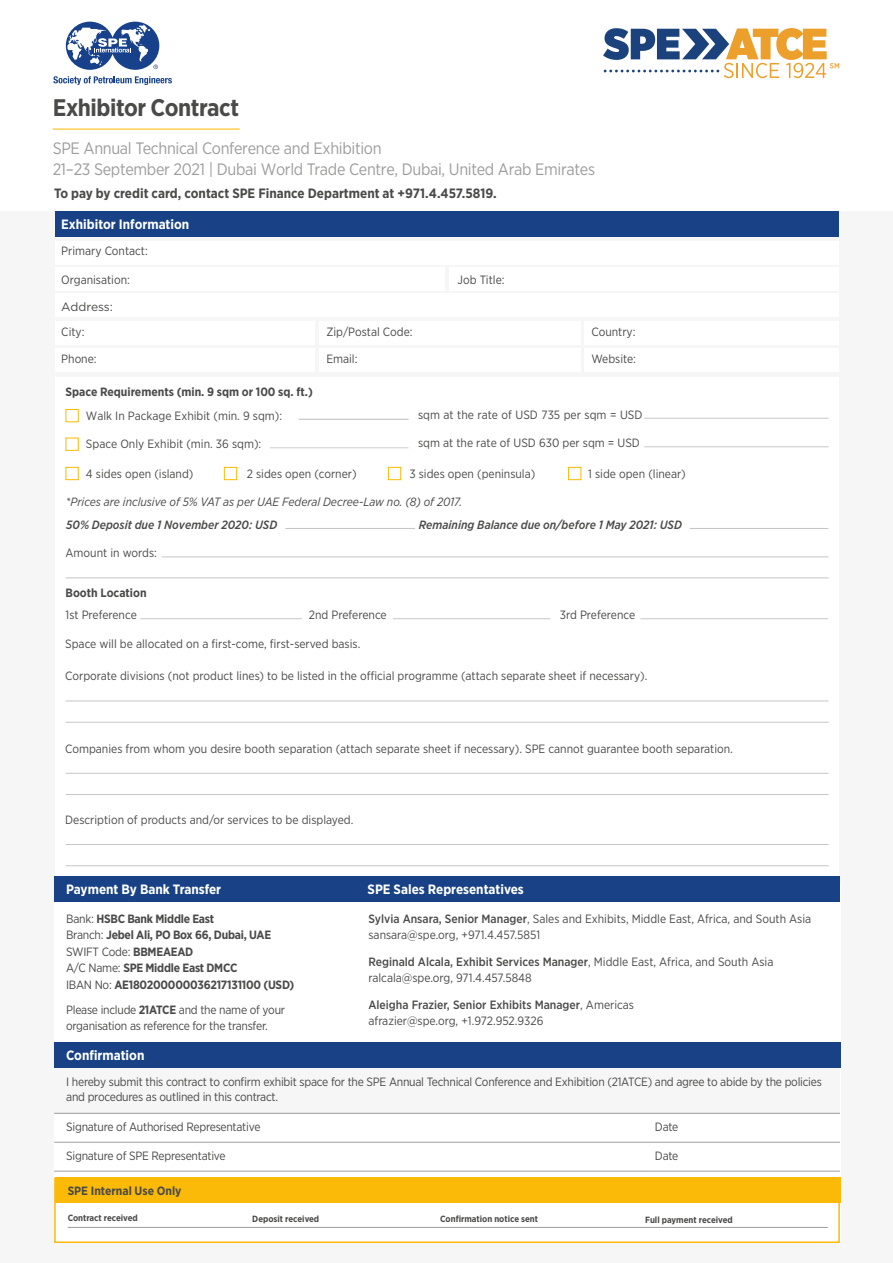
<style>
.page{position:relative;width:893px;height:1263px;background:#fff}
.page>*{position:absolute;margin:0;border:0;box-sizing:border-box;transform-origin:0 0}
.t1{font:700 24px "Gotham Narrow";letter-spacing:-.02em;color:#4a4a49}
.t2{font:16.5px/21px "Gotham Narrow";letter-spacing:-.02em;color:#9d9d9c}
.t3{font:700 13.5px "Gotham Narrow";color:#fff}
.t4{font:700 13.5px "Gotham Narrow";color:#4a4a49}
.t5{font:12px/16.5px "Gotham Narrow";color:#4a4a49}
.t6{font:12px/16.5px "Gotham Narrow";letter-spacing:-.02em;color:#4a4a49}
.t7{font:700 12px/16.5px "Gotham Narrow";letter-spacing:-.02em;color:#4a4a49}
.t8{font:italic 500 12px "Gotham Narrow";color:#4a4a49}
.t9{font:700 12px "Gotham Narrow";color:#4a4a49}
.t10{font:italic 12px "Gotham Narrow";color:#4a4a49}
.t11{font:12px "Gotham";letter-spacing:-.005em;color:#4a4a49}
.t12{font:700 9px "Gotham Narrow";color:#4a4a49}
.s1{font-weight:400}
.s2{font-weight:700}
.s3{font-weight:500}
</style>
<div class="page">
<div style="left:0;top:212px;width:893px;height:1051px;background:#f6f6f6"></div>
<hr style="left:53px;top:129px;width:187px;height:1px;background:#fbba00">
<div style="left:55px;top:377px;width:784px;height:508px;background:#fff"></div>
<div style="left:66px;top:438px;width:13px;height:13px;border:1px solid #fbba00"></div>
<hr style="left:270px;top:447px;width:138px;height:1px;background:#c6c6c6">
<hr style="left:644px;top:446px;width:185px;height:1px;background:#c6c6c6">
<div style="left:66px;top:467px;width:13px;height:13px;border:1px solid #fbba00"></div>
<div style="left:224px;top:467px;width:13px;height:13px;border:1px solid #fbba00"></div>
<div style="left:388px;top:467px;width:13px;height:13px;border:1px solid #fbba00"></div>
<div style="left:568px;top:467px;width:13px;height:13px;border:1px solid #fbba00"></div>
<div style="left:66px;top:409px;width:13px;height:13px;border:1px solid #fbba00"></div>
<hr style="left:299px;top:419px;width:110px;height:1px;background:#c6c6c6">
<hr style="left:285px;top:528px;width:130px;height:1px;background:#c6c6c6">
<hr style="left:690px;top:528px;width:138px;height:1px;background:#c6c6c6">
<hr style="left:644px;top:418px;width:185px;height:1px;background:#c6c6c6">
<hr style="left:162px;top:556px;width:667px;height:1px;background:#c6c6c6">
<hr style="left:66px;top:577px;width:763px;height:1px;background:#c6c6c6">
<hr style="left:66px;top:701px;width:763px;height:1px;background:#c6c6c6">
<hr style="left:66px;top:773px;width:763px;height:1px;background:#c6c6c6">
<hr style="left:66px;top:844px;width:763px;height:1px;background:#c6c6c6">
<hr style="left:66px;top:722px;width:763px;height:1px;background:#c6c6c6">
<hr style="left:66px;top:794px;width:763px;height:1px;background:#c6c6c6">
<hr style="left:66px;top:865px;width:763px;height:1px;background:#c6c6c6">
<hr style="left:140px;top:618px;width:162px;height:1px;background:#c6c6c6">
<hr style="left:393px;top:618px;width:157px;height:1px;background:#c6c6c6">
<hr style="left:640px;top:618px;width:188px;height:1px;background:#c6c6c6">
<div style="left:55px;top:212px;width:784px;height:25px;background:#184285"></div>
<div style="left:55px;top:241px;width:784px;height:24px;background:#fff"></div>
<div style="left:54px;top:885px;width:786px;height:358px;background:#fff"></div>
<div style="left:54px;top:876px;width:786px;height:26px;background:#184285"></div>
<div style="left:54px;top:1066px;width:786px;height:47px;background:#f6f6f6"></div>
<hr style="left:54px;top:1113px;width:589px;height:1px;background:#9d9d9c">
<hr style="left:643px;top:1113px;width:197px;height:1px;background:#9d9d9c">
<hr style="left:54px;top:1142px;width:589px;height:1px;background:#9d9d9c">
<hr style="left:643px;top:1142px;width:197px;height:1px;background:#9d9d9c">
<hr style="left:54px;top:1171px;width:589px;height:1px;background:#9d9d9c">
<hr style="left:643px;top:1171px;width:197px;height:1px;background:#9d9d9c">
<div style="left:54px;top:1042px;width:786px;height:26px;background:#184285"></div>
<div style="left:54px;top:1177px;width:786px;height:66px;border:2px solid #fbb908"></div>
<div style="left:55px;top:1177px;width:785px;height:26px;background:#fbb908"></div>
<hr style="left:68px;top:1227px;width:760px;height:1px;background:#9d9d9c">
<div style="left:55px;top:267px;width:390px;height:23px;background:#fff"></div>
<div style="left:449px;top:267px;width:390px;height:23px;background:#fff"></div>
<div style="left:55px;top:293px;width:784px;height:24px;background:#fff"></div>
<div style="left:55px;top:321px;width:260px;height:24px;background:#fff"></div>
<div style="left:55px;top:348px;width:260px;height:24px;background:#fff"></div>
<div style="left:319px;top:321px;width:261px;height:24px;background:#fff"></div>
<div style="left:319px;top:348px;width:261px;height:24px;background:#fff"></div>
<div style="left:585px;top:321px;width:254px;height:24px;background:#fff"></div>
<div style="left:585px;top:348px;width:254px;height:24px;background:#fff"></div>
<svg style="left:603px;top:28px;width:236px;height:50px"></svg>
<svg style="left:66px;top:22px;width:93px;height:48px"></svg>
<svg style="left:53px;top:76px;width:119px;height:9px"></svg>
<h1 class="t1" style="left:53px;top:92px;width:188px">Exhibitor Contract</h1>
<h2 class="t2" style="left:53px;top:137px;width:544px">SPE Annual Technical Conference and Exhibition<br>21–23 September 2021 | Dubai World Trade Centre, Dubai, United Arab Emirates</h2>
<p class="t4" style="left:54px;top:184px;width:444px">To pay by credit card, contact SPE Finance Department at +971.4.457.5819.</p>
<p class="t3" style="left:61px;top:216px;width:130px">Exhibitor Information</p>
<p class="t5" style="left:61px;top:242px;width:88px">Primary Contact:</p>
<p class="t5" style="left:61px;top:271px;width:70px">Organisation:</p>
<p class="t5" style="left:458px;top:271px;width:49px">Job Title:</p>
<p class="t11" style="left:61px;top:299px;width:53px">Address:</p>
<p class="t5" style="left:61px;top:323px;width:25px">City:</p>
<p class="t5" style="left:326px;top:323px;width:88px">Zip/Postal Code:</p>
<p class="t5" style="left:591px;top:323px;width:46px">Country:</p>
<p class="t5" style="left:61px;top:350px;width:37px">Phone:</p>
<p class="t5" style="left:326px;top:350px;width:33px">Email:</p>
<p class="t5" style="left:591px;top:350px;width:46px">Website:</p>
<p class="t9" style="left:66px;top:384px;width:249px">Space Requirements (min. 9 sqm or 100 sq. ft.)</p>
<p class="t5" style="left:86px;top:407px;width:198px">Walk In Package Exhibit (min. 9 sqm):</p>
<p class="t5" style="left:86px;top:436px;width:177px">Space Only Exhibit (min. 36 sqm):</p>
<p class="t5" style="left:418px;top:406px;width:226px">sqm at the rate of USD 735 per sqm = USD</p>
<p class="t5" style="left:418px;top:434px;width:223px">sqm at the rate of USD 630 per sqm = USD</p>
<p class="t5" style="left:86px;top:465px;width:109px">4 sides open (island)</p>
<p class="t5" style="left:247px;top:465px;width:111px">2 sides open (corner)</p>
<p class="t5" style="left:409px;top:465px;width:127px">3 sides open (peninsula)</p>
<p class="t5" style="left:588px;top:465px;width:99px">1 side open (linear)</p>
<p class="t10" style="left:66px;top:494px;width:398px">*Prices are inclusive of 5% VAT as per UAE Federal Decree-Law no. (8) of 2017.</p>
<p class="t8" style="left:66px;top:517px;width:212px">50% Deposit due 1 November 2020: USD</p>
<p class="t5" style="left:66px;top:545px;width:93px">Amount in words:</p>
<p class="t8" style="left:419px;top:517px;width:265px">Remaining Balance due on/before 1 May 2021: USD</p>
<p class="t9" style="left:66px;top:585px;width:83px">Booth Location</p>
<p class="t5" style="left:66px;top:607px;width:73px">1st Preference</p>
<p class="t5" style="left:309px;top:606px;width:79px">2nd Preference</p>
<p class="t5" style="left:560px;top:606px;width:77px">3rd Preference</p>
<p class="t5" style="left:65px;top:636px;width:297px">Space will be allocated on a first-come, first-served basis.</p>
<p class="t5" style="left:65px;top:667px;width:584px">Corporate divisions (not product lines) to be listed in the official programme (attach separate sheet if necessary).</p>
<p class="t5" style="left:65px;top:740px;width:669px">Companies from whom you desire booth separation (attach separate sheet if necessary). SPE cannot guarantee booth separation.</p>
<p class="t5" style="left:65px;top:811px;width:290px">Description of products and/or services to be displayed.</p>
<p class="t3" style="left:66px;top:880px;width:157px">Payment By Bank Transfer</p>
<p class="t7" style="left:66px;top:910px;width:230px"><span class="s1">Bank:</span> HSBC Bank Middle East<br><span class="s1">Branch:</span> Jebel Ali, PO Box 66, Dubai, UAE<br><span class="s1">SWIFT Code:</span> BBMEAEAD<br><span class="s1">A/C Name:</span> SPE Middle East DMCC<br><span class="s1">IBAN No:</span> AE180200000036217131100 (USD)</p>
<p class="t6" style="left:66px;top:1001px;width:220px">Please include <span class="s2">21ATCE</span> and the name of your organisation as reference for the transfer.</p>
<p class="t3" style="left:66px;top:1046px;width:80px">Confirmation</p>
<p class="t3" style="left:368px;top:880px;width:158px">SPE Sales Representatives</p>
<p class="t5" style="left:368px;top:910px;width:444px"><span class="s3">Sylvia Ansara, Senior Manager</span>, Sales and Exhibits, Middle East, Africa, and South Asia sansara@spe.org, +971.4.457.5851</p>
<p class="t5" style="left:368px;top:953px;width:406px"><span class="s3">Reginald Alcala, Exhibit Services Manager</span>, Middle East, Africa, and South Asia ralcala@spe.org, 971.4.457.5848</p>
<p class="t5" style="left:368px;top:996px;width:267px"><span class="s3">Aleigha Frazier, Senior Exhibits Manager</span>, Americas afrazier@spe.org, +1.972.952.9326</p>
<p class="t6" style="left:66px;top:1074px;width:757px;line-height:15px">I hereby submit this contract to confirm exhibit space for the SPE Annual Technical Conference and Exhibition (21ATCE) and agree to abide by the policies and procedures as outlined in this contract.</p>
<p class="t6" style="left:66px;top:1118px;width:196px">Signature of Authorised Representative</p>
<p class="t5" style="left:655px;top:1118px;width:25px">Date</p>
<p class="t6" style="left:66px;top:1147px;width:161px">Signature of SPE Representative</p>
<p class="t5" style="left:655px;top:1147px;width:25px">Date</p>
<p class="t9" style="left:68px;top:1183px;width:115px">SPE Internal Use Only</p>
<p class="t12" style="left:68px;top:1212px;width:72px">Contract received</p>
<p class="t12" style="left:252px;top:1212px;width:68px">Deposit received</p>
<p class="t12" style="left:440px;top:1213px;width:100px">Confirmation notice sent</p>
<p class="t12" style="left:645px;top:1214px;width:89px">Full payment received</p>
</div>
